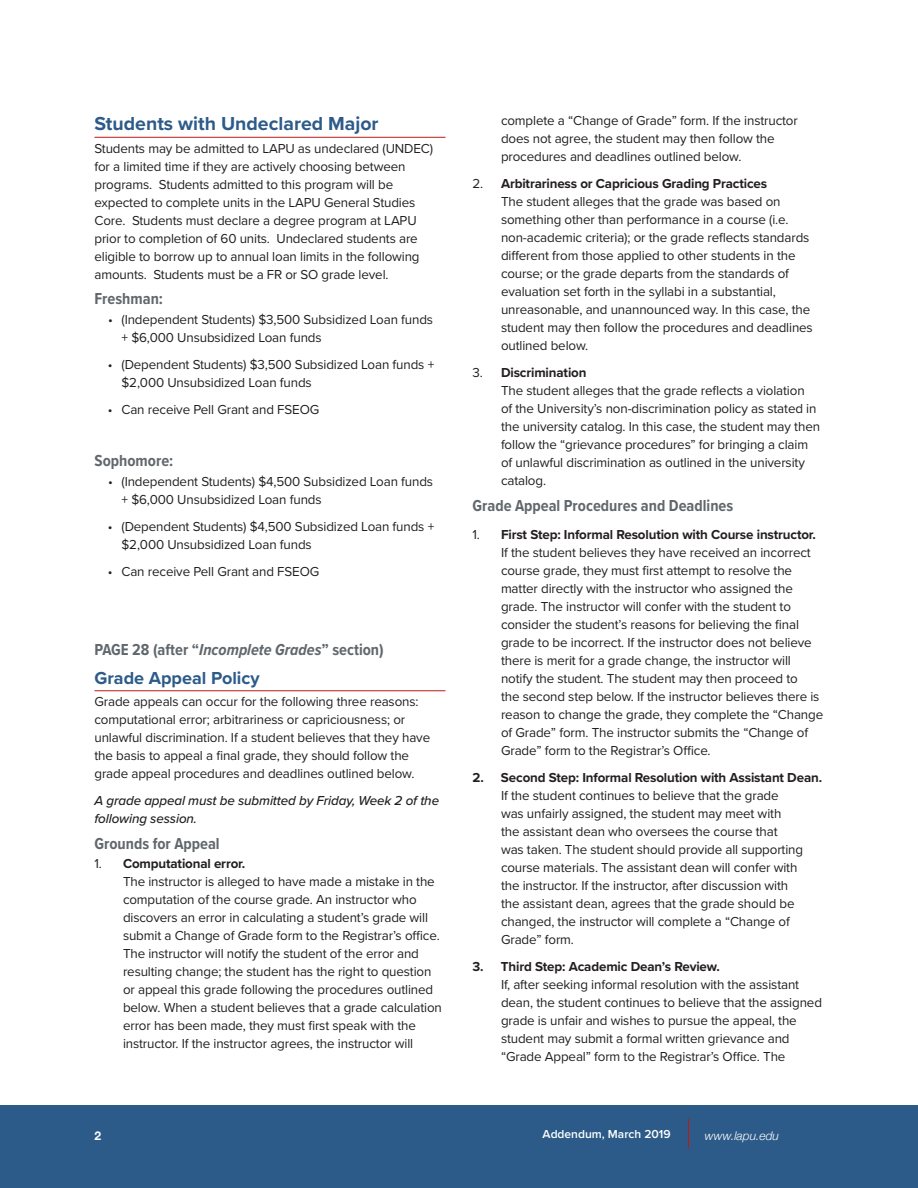
<style>
.page{position:relative;width:918px;height:1188px;background:#fff}
.page>*{position:absolute;margin:0;border:0;box-sizing:border-box;transform-origin:0 0}
._2_Head{font:700 19.5px "Proxima Nova";color:#2d5b89}
._2_Head-2{font:700 18px "Proxima Nova";color:#2d5b89}
._4_Head{font:700 16.5px "Proxima Nova Cond";color:#61686d}
.Body_Copy{font:700 16.5px "Proxima Nova Cond";color:#61686d}
.Body_Copy_Catalog{font:13.5px/18px "Proxima Nova";letter-spacing:-.01em;color:#231f20}
.Body_Copy-2{font:13.5px/18px "Proxima Nova";letter-spacing:-.01em;color:#231f20}
.Body_Copy_Catalog-2{font:italic 500 13.5px/18px "Proxima Nova";letter-spacing:-.01em;color:#231f20}
.t1{font:600 12px "Proxima Nova";color:#fff}
.t2{font:italic 300 12px "Helvetica Neue";color:#fff}
.t3{font:700 12px "Helvetica Neue";color:#fff}
.s1{font-style:italic}
.s2{font-weight:700}
</style>
<div class="page">
<div style="left:0;top:1106px;width:918px;height:82px;background:#2d5b89"></div>
<svg style="left:688px;top:1119px;width:1px;height:29px"></svg>
<hr style="left:94px;top:137px;width:352px;height:1px;background:#b61b16">
<hr style="left:94px;top:690px;width:352px;height:1px;background:#b61b16">
<p class="_2_Head" style="left:94px;top:109px;width:286px">Students with Undeclared Major</p>
<p class="Body_Copy_Catalog" style="left:94px;top:139px;width:340px">Students may be admitted to LAPU as undeclared (UNDEC) for a limited time if they are actively choosing between programs. Students admitted to this program will be expected to complete units in the LAPU General Studies Core. Students must declare a degree program at LAPU prior to completion of 60 units. Undeclared students are eligible to borrow up to annual loan limits in the following amounts. Students must be a FR or SO grade level.</p>
<p class="_4_Head" style="left:94px;top:287px;width:70px">Freshman:</p>
<p class="Body_Copy-2" style="left:121px;top:310px;width:313px;text-indent:-13px">• (Independent Students) $3,500 Subsidized Loan funds + $6,000 Unsubsidized Loan funds</p>
<p class="Body_Copy-2" style="left:121px;top:355px;width:314px;text-indent:-13px">• (Dependent Students) $3,500 Subsidized Loan funds + $2,000 Unsubsidized Loan funds</p>
<p class="Body_Copy-2" style="left:108px;top:400px;width:213px">• Can receive Pell Grant and FSEOG</p>
<p class="_4_Head" style="left:94px;top:449px;width:80px">Sophomore:</p>
<p class="Body_Copy-2" style="left:121px;top:472px;width:313px;text-indent:-13px">• (Independent Students) $4,500 Subsidized Loan funds + $6,000 Unsubsidized Loan funds</p>
<p class="Body_Copy-2" style="left:121px;top:517px;width:314px;text-indent:-13px">• (Dependent Students) $4,500 Subsidized Loan funds + $2,000 Unsubsidized Loan funds</p>
<p class="Body_Copy-2" style="left:108px;top:562px;width:213px">• Can receive Pell Grant and FSEOG</p>
<p class="Body_Copy" style="left:94px;top:638px;width:291px">PAGE 28 (after “<span class="s1">Incomplete Grades</span>” section)</p>
<p class="_2_Head-2" style="left:94px;top:664px;width:167px">Grade Appeal Policy</p>
<p class="Body_Copy_Catalog" style="left:94px;top:692px;width:337px">Grade appeals can occur for the following three reasons: computational error; arbitrariness or capriciousness; or unlawful discrimination. If a student believes that they have the basis to appeal a final grade, they should follow the grade appeal procedures and deadlines outlined below.</p>
<p class="Body_Copy_Catalog-2" style="left:94px;top:791px;width:346px">A grade appeal must be submitted by Friday, Week 2 of the following session.</p>
<p class="_4_Head" style="left:94px;top:831px;width:127px">Grounds for Appeal</p>
<p class="Body_Copy_Catalog" style="left:123px;top:854px;width:320px;text-indent:-28px">1. <span class="s2">Computational error.<br></span>The instructor is alleged to have made a mistake in the computation of the course grade. An instructor who discovers an error in calculating a student’s grade will submit a Change of Grade form to the Registrar’s office.<br>The instructor will notify the student of the error and resulting change; the student has the right to question or appeal this grade following the procedures outlined below. When a student believes that a grade calculation error has been made, they must first speak with the instructor. If the instructor agrees, the instructor will</p>
<p class="Body_Copy_Catalog" style="left:501px;top:111px;width:298px">complete a “Change of Grade” form. If the instructor does not agree, the student may then follow the procedures and deadlines outlined below.</p>
<p class="Body_Copy_Catalog" style="left:501px;top:174px;width:313px;text-indent:-28px">2. <span class="s2">Arbitrariness or Capricious Grading Practices<br></span>The student alleges that the grade was based on something other than performance in a course (i.e. non-academic criteria); or the grade reflects standards different from those applied to other students in the course; or the grade departs from the standards of evaluation set forth in the syllabi in a substantial, unreasonable, and unannounced way. In this case, the student may then follow the procedures and deadlines outlined below.</p>
<p class="Body_Copy_Catalog" style="left:501px;top:363px;width:321px;text-indent:-28px">3. <span class="s2">Discrimination<br></span>The student alleges that the grade reflects a violation<br>of the University’s non-discrimination policy as stated in the university catalog. In this case, the student may then follow the “grievance procedures” for bringing a claim of unlawful discrimination as outlined in the university catalog.</p>
<p class="_4_Head" style="left:472px;top:493px;width:262px">Grade Appeal Procedures and Deadlines</p>
<p class="Body_Copy_Catalog" style="left:501px;top:525px;width:324px;text-indent:-28px">1. <span class="s2">First Step: Informal Resolution with Course instructor.<br></span>If the student believes they have received an incorrect course grade, they must first attempt to resolve the matter directly with the instructor who assigned the grade. The instructor will confer with the student to consider the student’s reasons for believing the final grade to be incorrect. If the instructor does not believe there is merit for a grade change, the instructor will notify the student. The student may then proceed to<br>the second step below. If the instructor believes there is reason to change the grade, they complete the “Change of Grade” form. The instructor submits the “Change of Grade” form to the Registrar’s Office.</p>
<p class="Body_Copy_Catalog" style="left:501px;top:768px;width:323px;text-indent:-28px"><span class="s2">2. Second Step: Informal Resolution with Assistant Dean.<br></span>If the student continues to believe that the grade<br>was unfairly assigned, the student may meet with<br>the assistant dean who oversees the course that<br>was taken. The student should provide all supporting course materials. The assistant dean will confer with<br>the instructor. If the instructor, after discussion with<br>the assistant dean, agrees that the grade should be changed, the instructor will complete a “Change of Grade” form.</p>
<p class="Body_Copy_Catalog" style="left:501px;top:957px;width:323px;text-indent:-28px"><span class="s2">3. Third Step: Academic Dean’s Review.<br></span>If, after seeking informal resolution with the assistant dean, the student continues to believe that the assigned grade is unfair and wishes to pursue the appeal, the student may submit a formal written grievance and “Grade Appeal” form to the Registrar’s Office. The</p>
<p class="t3" style="left:94px;top:1126px;width:8px">2</p>
<p class="t1" style="left:543px;top:1126px;width:130px">Addendum, March 2019</p>
<p class="t2" style="left:705px;top:1126px;width:76px">www.lapu.edu</p>
</div>
